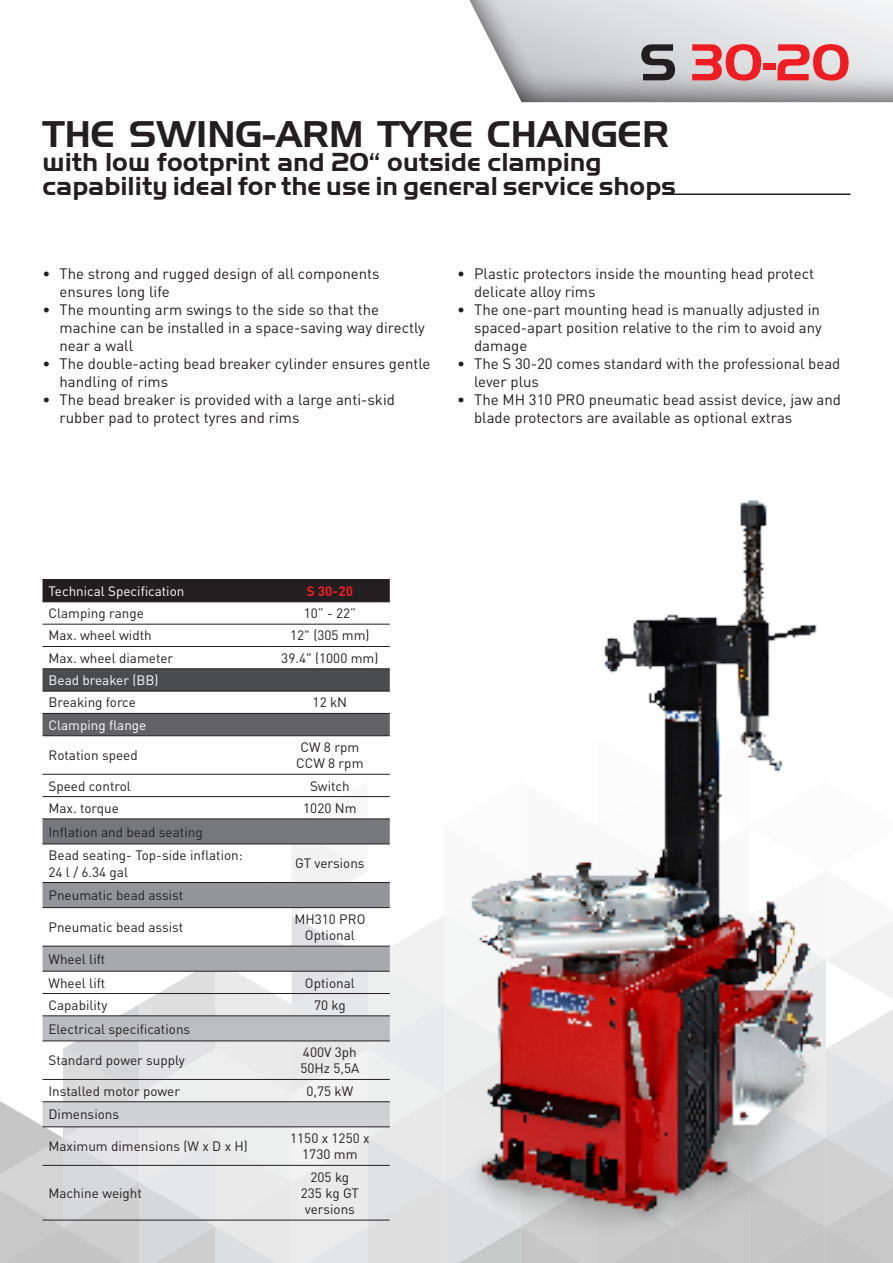
<style>
.page{position:relative;width:893px;height:1263px;background:#fff}
.page>*{position:absolute;margin:0;border:0;box-sizing:border-box;transform-origin:0 0}
.t1{font:700 54px "Handel Got D";color:#ee1d23}
.t2{font:36px "Handel Gothic BT";color:#231f20}
.t3{font:700 27px "Handel Got D";color:#231f20}
.t4{font:15px/18px "DIN Pro";color:#231f20}
.t5{font:13.5px/16.2px "DIN Pro";color:#231f20;text-align:center}
.t6{font:13.5px "DIN Pro";color:#fff}
.t7{font:700 13.5px "DIN Pro";color:#ee1d23}
.s1{color:#231f20}
</style>
<div class="page">
<svg style="left:469px;top:0;width:424px;height:103px;background:#d3d3d5"></svg>
<img style="left:604px;top:500px;width:213px;height:213px">
<div style="left:43px;top:580px;width:347px;height:21px;background:#231f20"></div>
<svg style="left:43px;top:669px;width:347px;height:22px;background:#494a4b"></svg>
<svg style="left:0;top:713px;width:893px;height:550px"></svg>
<hr style="left:43px;top:579px;width:227px;height:1px;background:#231f20">
<hr style="left:270px;top:579px;width:120px;height:1px;background:#231f20">
<hr style="left:43px;top:601px;width:227px;height:1px;background:#231f20">
<hr style="left:270px;top:601px;width:120px;height:1px;background:#231f20">
<hr style="left:43px;top:624px;width:227px;height:1px;background:#231f20">
<hr style="left:270px;top:624px;width:120px;height:1px;background:#231f20">
<hr style="left:43px;top:646px;width:227px;height:1px;background:#231f20">
<hr style="left:270px;top:646px;width:120px;height:1px;background:#231f20">
<hr style="left:43px;top:713px;width:227px;height:1px;background:#231f20">
<hr style="left:270px;top:713px;width:120px;height:1px;background:#231f20">
<hr style="left:43px;top:735px;width:227px;height:1px;background:#231f20">
<hr style="left:270px;top:735px;width:120px;height:1px;background:#231f20">
<hr style="left:43px;top:774px;width:227px;height:1px;background:#231f20">
<hr style="left:270px;top:774px;width:120px;height:1px;background:#231f20">
<hr style="left:43px;top:796px;width:227px;height:1px;background:#231f20">
<hr style="left:270px;top:796px;width:120px;height:1px;background:#231f20">
<hr style="left:43px;top:818px;width:227px;height:1px;background:#231f20">
<hr style="left:270px;top:818px;width:120px;height:1px;background:#231f20">
<hr style="left:43px;top:844px;width:227px;height:1px;background:#231f20">
<hr style="left:270px;top:844px;width:120px;height:1px;background:#231f20">
<hr style="left:43px;top:946px;width:227px;height:1px;background:#231f20">
<hr style="left:270px;top:946px;width:120px;height:1px;background:#231f20">
<hr style="left:43px;top:971px;width:227px;height:1px;background:#231f20">
<hr style="left:270px;top:971px;width:120px;height:1px;background:#231f20">
<hr style="left:43px;top:993px;width:227px;height:1px;background:#231f20">
<hr style="left:270px;top:993px;width:120px;height:1px;background:#231f20">
<hr style="left:43px;top:1079px;width:227px;height:1px;background:#231f20">
<hr style="left:270px;top:1079px;width:120px;height:1px;background:#231f20">
<hr style="left:43px;top:1165px;width:227px;height:1px;background:#231f20">
<hr style="left:270px;top:1165px;width:120px;height:1px;background:#231f20">
<hr style="left:43px;top:1220px;width:227px;height:1px;background:#231f20">
<hr style="left:270px;top:1220px;width:120px;height:1px;background:#231f20">
<hr style="left:43px;top:668px;width:227px;height:1px;background:#231f20">
<hr style="left:270px;top:668px;width:120px;height:1px;background:#231f20">
<hr style="left:43px;top:691px;width:227px;height:1px;background:#231f20">
<hr style="left:270px;top:691px;width:120px;height:1px;background:#231f20">
<hr style="left:43px;top:882px;width:227px;height:1px;background:#231f20">
<hr style="left:270px;top:882px;width:120px;height:1px;background:#231f20">
<hr style="left:43px;top:907px;width:227px;height:1px;background:#231f20">
<hr style="left:270px;top:907px;width:120px;height:1px;background:#231f20">
<hr style="left:43px;top:1015px;width:227px;height:1px;background:#231f20">
<hr style="left:270px;top:1015px;width:120px;height:1px;background:#231f20">
<hr style="left:43px;top:1040px;width:227px;height:1px;background:#231f20">
<hr style="left:270px;top:1040px;width:120px;height:1px;background:#231f20">
<hr style="left:43px;top:1101px;width:227px;height:1px;background:#231f20">
<hr style="left:270px;top:1101px;width:120px;height:1px;background:#231f20">
<hr style="left:43px;top:1126px;width:227px;height:1px;background:#231f20">
<hr style="left:270px;top:1126px;width:120px;height:1px;background:#231f20">
<hr style="left:663px;top:193px;width:187px;height:2px;background:#231f20">
<p class="t1" style="left:639px;top:32px;width:213px"><span class="s1">S</span> 30-20</p>
<p class="t2" style="left:43px;top:112px;width:628px">THE SWING-ARM TYRE CHANGER</p>
<p class="t3" style="left:43px;top:147px;width:561px">with low footprint and 20“ outside clamping</p>
<p class="t3" style="left:43px;top:171px;width:635px">capability ideal for the use in general service shops</p>
<p class="t4" style="left:60px;top:264px;width:322px;text-indent:-17px">• The strong and rugged design of all components ensures long life</p>
<p class="t4" style="left:60px;top:300px;width:367px;text-indent:-17px">• The mounting arm swings to the side so that the machine can be installed in a space-saving way directly near a wall</p>
<p class="t4" style="left:60px;top:354px;width:372px;text-indent:-17px">• The double-acting bead breaker cylinder ensures gentle handling of rims</p>
<p class="t4" style="left:60px;top:390px;width:337px;text-indent:-17px">• The bead breaker is provided with a large anti-skid rubber pad to protect tyres and rims</p>
<p class="t4" style="left:474px;top:264px;width:341px;text-indent:-17px">• Plastic protectors inside the mounting head protect delicate alloy rims</p>
<p class="t4" style="left:474px;top:300px;width:349px;text-indent:-17px">• The one-part mounting head is manually adjusted in spaced-apart position relative to the rim to avoid any damage</p>
<p class="t4" style="left:474px;top:354px;width:368px;text-indent:-17px">• The S 30-20 comes standard with the professional bead lever plus</p>
<p class="t4" style="left:474px;top:390px;width:368px;text-indent:-17px">• The MH 310 PRO pneumatic bead assist device, jaw and blade protectors are available as optional extras</p>
<p class="t6" style="left:49px;top:582px;width:137px">Technical Specification</p>
<p class="t7" style="left:307px;top:582px;width:48px">S 30-20</p>
<p class="t5" style="left:49px;top:605px;width:97px">Clamping range</p>
<p class="t5" style="left:304px;top:605px;width:54px">10” - 22”</p>
<p class="t5" style="left:49px;top:627px;width:105px">Max. wheel width</p>
<p class="t5" style="left:290px;top:627px;width:81px">12" (305 mm)</p>
<p class="t5" style="left:49px;top:649px;width:126px">Max. wheel diameter</p>
<p class="t5" style="left:281px;top:649px;width:99px">39.4" (1000 mm)</p>
<p class="t6" style="left:49px;top:671px;width:112px">Bead breaker (BB)</p>
<p class="t5" style="left:49px;top:694px;width:89px">Breaking force</p>
<p class="t5" style="left:313px;top:694px;width:36px">12 kN</p>
<p class="t6" style="left:49px;top:716px;width:99px">Clamping flange</p>
<p class="t5" style="left:49px;top:747px;width:91px">Rotation speed</p>
<p class="t5" style="left:301px;top:738px;width:60px">CW 8 rpm</p>
<p class="t5" style="left:296px;top:755px;width:69px">CCW 8 rpm</p>
<p class="t5" style="left:49px;top:777px;width:84px">Speed control</p>
<p class="t5" style="left:310px;top:777px;width:41px">Switch</p>
<p class="t5" style="left:49px;top:799px;width:72px">Max. torque</p>
<p class="t5" style="left:303px;top:799px;width:55px">1020 Nm</p>
<p class="t5" style="left:49px;top:823px;width:156px">Inflation and bead seating</p>
<p class="t5" style="left:49px;top:847px;width:196px">Bead seating- Top-side inflation:</p>
<p class="t5" style="left:49px;top:863px;width:81px">24 l / 6.34 gal</p>
<p class="t5" style="left:295px;top:855px;width:71px">GT versions</p>
<p class="t5" style="left:49px;top:887px;width:136px">Pneumatic bead assist</p>
<p class="t5" style="left:49px;top:918px;width:136px">Pneumatic bead assist</p>
<p class="t5" style="left:294px;top:910px;width:73px">MH310 PRO<br>Optional</p>
<p class="t5" style="left:49px;top:950px;width:58px">Wheel lift</p>
<p class="t5" style="left:49px;top:974px;width:58px">Wheel lift</p>
<p class="t5" style="left:305px;top:974px;width:51px">Optional</p>
<p class="t5" style="left:49px;top:996px;width:60px">Capability</p>
<p class="t5" style="left:314px;top:996px;width:33px">70 kg</p>
<p class="t5" style="left:49px;top:1020px;width:143px">Electrical specifications</p>
<p class="t5" style="left:49px;top:1052px;width:138px">Standard power supply</p>
<p class="t5" style="left:303px;top:1044px;width:55px">400V 3ph</p>
<p class="t5" style="left:300px;top:1060px;width:60px">50Hz 5,5A</p>
<p class="t5" style="left:49px;top:1082px;width:133px">Installed motor power</p>
<p class="t5" style="left:306px;top:1082px;width:48px">0,75 kW</p>
<p class="t5" style="left:49px;top:1106px;width:72px">Dimensions</p>
<p class="t5" style="left:49px;top:1138px;width:201px">Maximum dimensions (W x D x H)</p>
<p class="t5" style="left:290px;top:1129px;width:81px">1150 x 1250 x<br>1730 mm</p>
<p class="t5" style="left:49px;top:1184px;width:95px">Machine weight</p>
<p class="t5" style="left:310px;top:1168px;width:40px">205 kg</p>
<p class="t5" style="left:301px;top:1184px;width:60px;text-align:left">235 kg GT versions</p>
</div>
